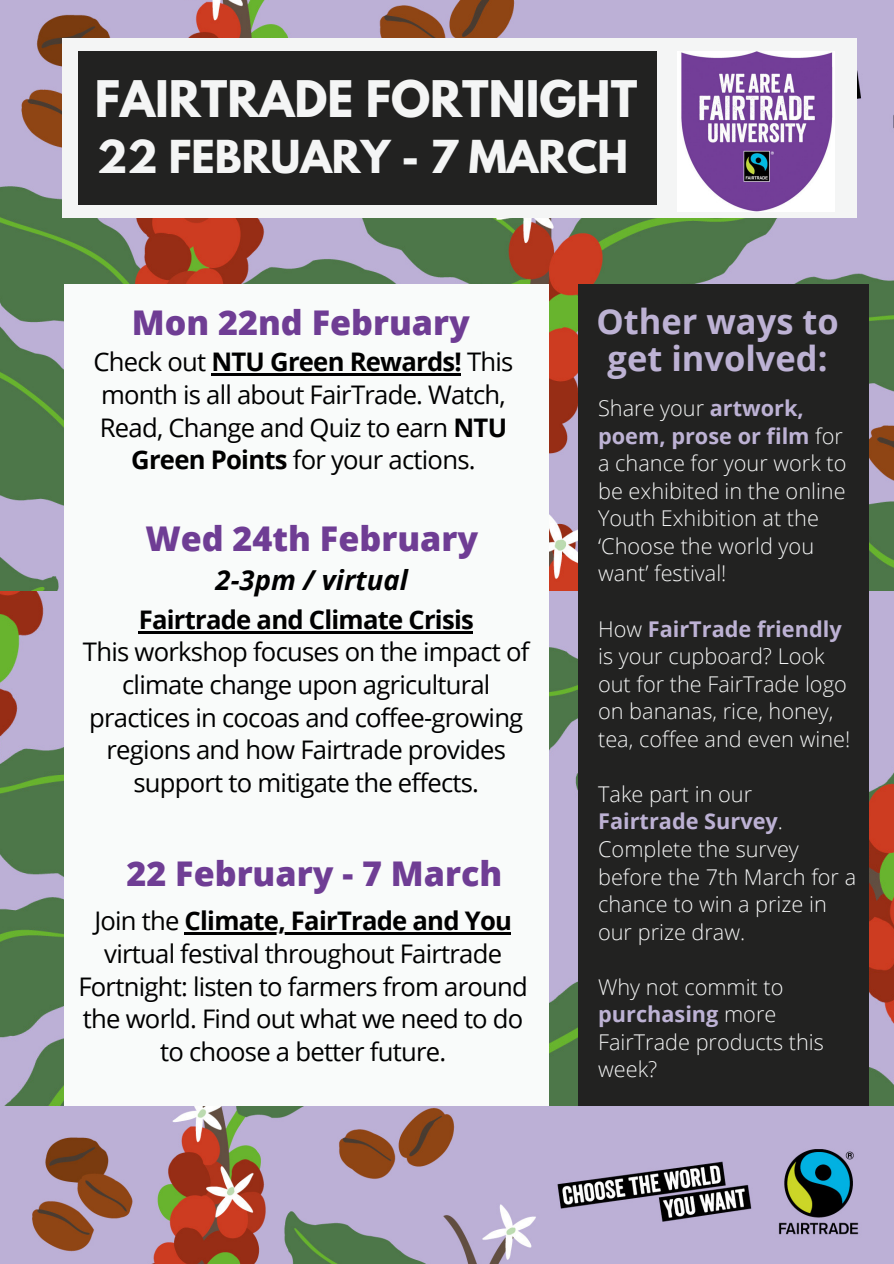
<style>
.page{position:relative;width:894px;height:1264px;background:#fff}
.page>*{position:absolute;margin:0;border:0;box-sizing:border-box;transform-origin:0 0}
.t1{font:700 44.7px "League Spartan";color:#f4f5f5}
.t2{font:700 40.2px "League Spartan";color:#f4f5f5}
.t3{font:700 34.5px/36.5px "Open Sans";color:#bdb2d4;text-align:center}
.t4{font:800 34.05px "Open Sans";color:#6f3d94}
.t5{font:italic 700 27.45px "Open Sans";color:#000}
.t6{font:25.65px/32.7px "Open Sans";letter-spacing:-.03em;color:#000;text-align:center}
.t7{font:700 25.65px "Open Sans";letter-spacing:-.03em;color:#000}
.t8{font:300 21.75px/27.6px "Open Sans";color:#f4f5f5}
.s1{font-weight:700}
.s2{font-weight:700;color:#bdb2d4}
</style>
<div class="page">
<img style="left:0;top:590px;width:893px;height:673px">
<img style="left:0;top:0;width:893px;height:590px">
<div style="left:578px;top:285px;width:291px;height:821px;background:#222221"></div>
<div style="left:64px;top:285px;width:485px;height:821px;background:#f9fbfa"></div>
<div style="left:62px;top:39px;width:794px;height:179px;background:#f4f5f5"></div>
<div style="left:78px;top:52px;width:578px;height:153px;background:#222221"></div>
<img style="left:677px;top:52px;width:157px;height:160px">
<hr style="left:211px;top:373px;width:250px;height:3px;background:#000">
<hr style="left:184px;top:932px;width:327px;height:3px;background:#000">
<hr style="left:139px;top:631px;width:334px;height:2px;background:#000">
<p class="t1" style="left:95px;top:77px;width:544px">FAIRTRADE FORTNIGHT</p>
<p class="t2" style="left:97px;top:136px;width:532px">22 FEBRUARY - 7 MARCH</p>
<p class="t4" style="left:132px;top:298px;width:339px">Mon 22nd February</p>
<p class="t6" style="left:93px;top:345px;width:421px">Check out <span class="s1">NTU Green Rewards!</span> This month is all about FairTrade. Watch, Read, Change and Quiz to earn <span class="s1">NTU Green Points</span> for your actions.</p>
<p class="t4" style="left:145px;top:514px;width:334px">Wed 24th February</p>
<p class="t5" style="left:215px;top:560px;width:194px">2-3pm / virtual</p>
<p class="t7" style="left:139px;top:601px;width:336px">Fairtrade and Climate Crisis</p>
<p class="t6" style="left:83px;top:635px;width:448px">This workshop focuses on the impact of climate change upon agricultural practices in cocoas and coffee-growing regions and how Fairtrade provides support to mitigate the effects.</p>
<p class="t4" style="left:126px;top:849px;width:377px">22 February - 7 March</p>
<p class="t6" style="left:78px;top:904px;width:451px">Join the <span class="s1">Climate, FairTrade and You </span>virtual festival throughout Fairtrade Fortnight: listen to farmers from around the world. Find out what we need to do to choose a better future.</p>
<p class="t3" style="left:596px;top:302px;width:244px">Other ways to get involved:</p>
<p class="t8" style="left:598px;top:394px;width:250px">Share your <span class="s2">artwork, poem, prose or film</span> for a chance for your work to be exhibited in the online<br>Youth Exhibition at the ‘Choose the world you want’ festival!</p>
<p class="t8" style="left:598px;top:614px;width:253px">How <span class="s2">FairTrade friendly </span>is your cupboard? Look out for the FairTrade logo on bananas, rice, honey, tea, coffee and even wine!</p>
<p class="t8" style="left:598px;top:779px;width:259px">Take part in our<br><span class="s2">Fairtrade Survey</span>.<br>Complete the survey before the 7th March for a chance to win a prize in our prize draw.</p>
<p class="t8" style="left:598px;top:972px;width:227px">Why not commit to <span class="s2">purchasing</span> more<br>FairTrade products this week?</p>
</div>
